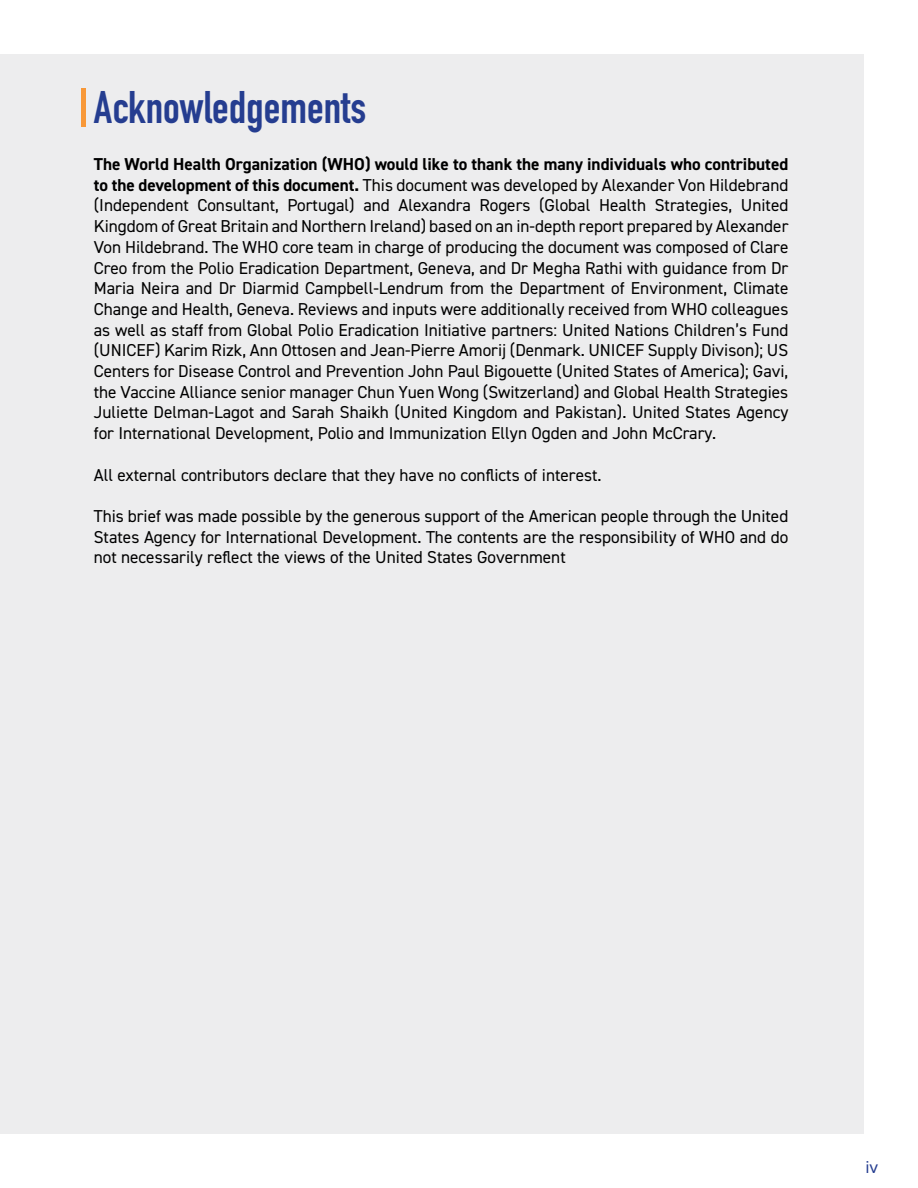
<style>
.page{position:relative;width:918px;height:1188px;background:#fff}
.page>*{position:absolute;margin:0;border:0;box-sizing:border-box;transform-origin:0 0}
.t1{font:700 45px "DIN Condensed";color:#253d90}
.t2{font:17.25px/20.7px "DIN2014";color:#000;text-align:justify}
.t3{font:17.25px "DIN2014";color:#253d90}
.s1{font-weight:700}
</style>
<div class="page">
<div style="left:0;top:54px;width:864px;height:1080px;background:#ededee"></div>
<hr style="left:82px;top:88px;width:4px;height:39px;background:#f89838">
<h1 class="t1" style="left:94px;top:77px;width:274px">Acknowledgements</h1>
<p class="t2" style="left:94px;top:153px;width:696px"><span class="s1">The World Health Organization (WHO) would like to thank the many individuals who contributed to the development of this document.</span> This document was developed by Alexander Von Hildebrand (Independent Consultant, Portugal) and Alexandra Rogers (Global Health Strategies, United Kingdom of Great Britain and Northern Ireland) based on an in-depth report prepared by Alexander Von Hildebrand. The WHO core team in charge of producing the document was composed of Clare Creo from the Polio Eradication Department, Geneva, and Dr Megha Rathi with guidance from Dr Maria Neira and Dr Diarmid Campbell-Lendrum from the Department of Environment, Climate Change and Health, Geneva. Reviews and inputs were additionally received from WHO colleagues as well as staff from Global Polio Eradication Initiative partners: United Nations Children’s Fund (UNICEF) Karim Rizk, Ann Ottosen and Jean-Pierre Amorij (Denmark. UNICEF Supply Divison); US Centers for Disease Control and Prevention John Paul Bigouette (United States of America); Gavi, the Vaccine Alliance senior manager Chun Yuen Wong (Switzerland) and Global Health Strategies Juliette Delman-Lagot and Sarah Shaikh (United Kingdom and Pakistan). United States Agency for International Development, Polio and Immunization Ellyn Ogden and John McCrary.</p>
<p class="t2" style="left:94px;top:464px;width:509px">All external contributors declare that they have no conflicts of interest.</p>
<p class="t2" style="left:94px;top:505px;width:696px">This brief was made possible by the generous support of the American people through the United States Agency for International Development. The contents are the responsibility of WHO and do not necessarily reflect the views of the United States Government</p>
<p class="t3" style="left:866px;top:1156px;width:14px">iv</p>
</div>
